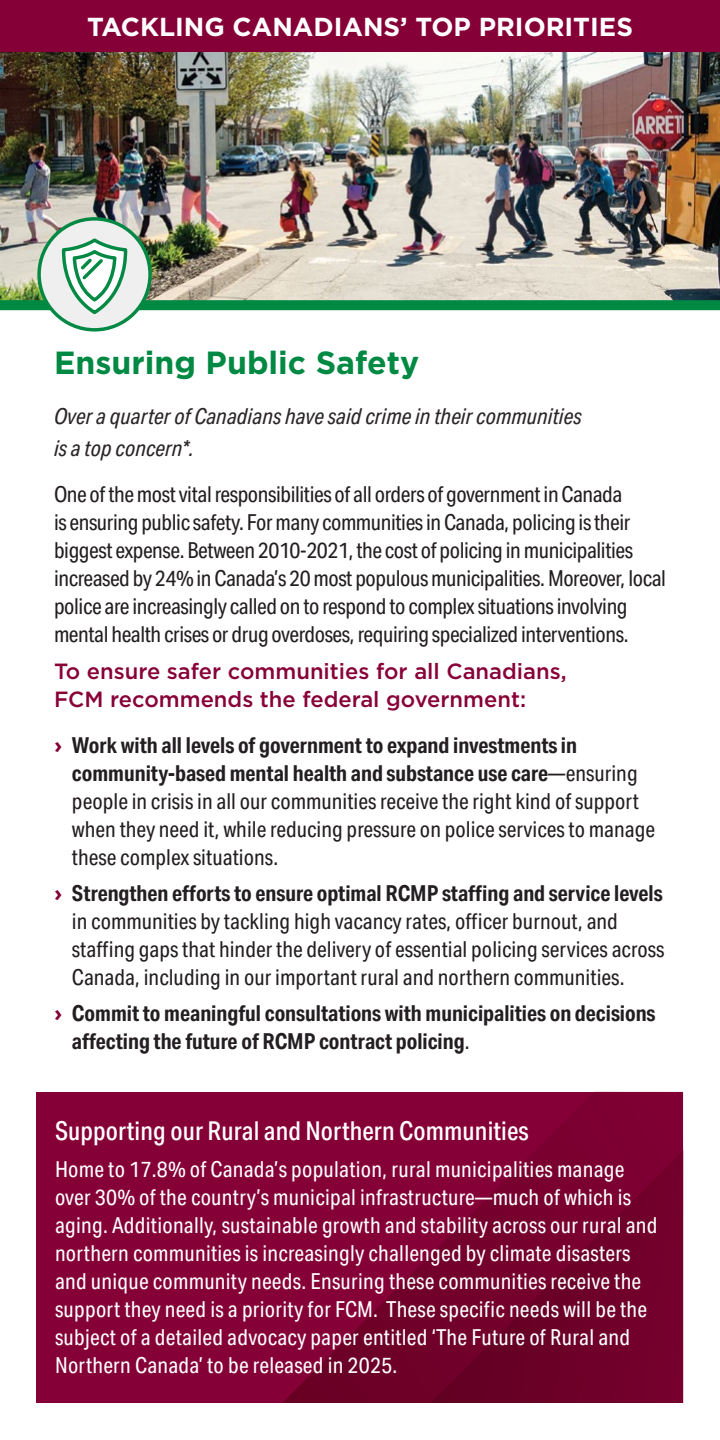
<style>
.page{position:relative;width:720px;height:1440px;background:#fff}
.page>*{position:absolute;margin:0;border:0;box-sizing:border-box;transform-origin:0 0}
.t1{font:700 32px "Gotham";color:#008942}
.XS_body_8pt{font:500 26px "Aktiv Grotesk Cd";color:#fff}
.t2{font:700 26px "Gotham";color:#fff}
.body{font:22px/28px "Aktiv Grotesk Cd";color:#231e21}
.XS_body_8pt-2{font:22px/28px "Aktiv Grotesk Cd";letter-spacing:.01em;color:#fff}
.body-2{font:22px/28px "Aktiv Grotesk Cd";letter-spacing:-.02em;color:#231e21}
.t3{font:700 22px/28px "Aktiv Grotesk Cd";color:#231e21}
.H3_new{font:500 22px/28px "Gotham HTF";color:#870038}
.Deck{font:italic 22px/32px "Aktiv Grotesk Cd";color:#2b2628}
.s1{font-family:"Gotham HTF";font-weight:700;color:#840037}
.s2{font-weight:700}
.s3{font-family:"Gotham HTF";color:#840037}
.s4{font-weight:400}
</style>
<div class="page">
<div style="left:36px;top:1092px;width:647px;height:310px;background:#860038"></div>
<svg style="left:536px;top:1092px;width:148px;height:58px"></svg>
<svg style="left:284px;top:1150px;width:400px;height:252px"></svg>
<img style="left:0;top:52px;width:720px;height:248px">
<div style="left:0;top:300px;width:720px;height:10px;background:#008942"></div>
<svg style="left:39px;top:219px;width:111px;height:111px;fill:#efefef"></svg>
<div style="left:37px;top:217px;width:115px;height:115px;border:3px solid #038944;border-radius:50%"></div>
<svg style="left:59px;top:236px;width:70px;height:81px"></svg>
<div style="left:0;top:0;width:720px;height:52px;background:#860038"></div>
<h1 class="t2" style="left:87px;top:10px;width:547px">TACKLING CANADIANS’ TOP PRIORITIES</h1>
<h2 class="t1" style="left:54px;top:342px;width:367px">Ensuring Public Safety</h2>
<p class="Deck" style="left:54px;top:401px;width:529px">Over a quarter of Canadians have said crime in their communities is a top concern*.</p>
<p class="body-2" style="left:54px;top:481px;width:614px">One of the most vital responsibilities of all orders of government in Canada<br>is ensuring public safety. For many communities in Canada, policing is their biggest expense. Between 2010-2021, the cost of policing in municipalities increased by 24% in Canada’s 20 most populous municipalities. Moreover, local police are increasingly called on to respond to complex situations involving mental health crises or drug overdoses, requiring specialized interventions.</p>
<p class="H3_new" style="left:54px;top:657px;width:514px">To ensure safer communities for all Canadians,<br>FCM recommends the federal government:</p>
<p class="body" style="left:72px;top:732px;width:585px;text-indent:-18px"><span class="s1">›</span> <span class="s2">Work with all levels of government to expand investments in community-based mental health and substance use care</span>—ensuring people in crisis in all our communities receive the right kind of support when they need it, while reducing pressure on police services to manage these complex situations.</p>
<p class="body" style="left:72px;top:879px;width:594px;text-indent:-18px"><span class="s1">›</span> <span class="s2">Strengthen efforts to ensure optimal RCMP staffing and service levels </span>in communities by tackling high vacancy rates, officer burnout, and staffing gaps that hinder the delivery of essential policing services across Canada, including in our important rural and northern communities.</p>
<p class="t3" style="left:72px;top:999px;width:585px;text-indent:-18px"><span class="s3">›</span> Commit to meaningful consultations with municipalities on decisions affecting the future of RCMP contract policing<span class="s4">.</span></p>
<p class="XS_body_8pt" style="left:55px;top:1116px;width:475px">Supporting our Rural and Northern Communities</p>
<p class="XS_body_8pt-2" style="left:55px;top:1155px;width:604px">Home to 17.8% of Canada’s population, rural municipalities manage over 30% of the country’s municipal infrastructure—much of which is aging. Additionally, sustainable growth and stability across our rural and northern communities is increasingly challenged by climate disasters and unique community needs. Ensuring these communities receive the support they need is a priority for FCM. These specific needs will be the subject of a detailed advocacy paper entitled ‘The Future of Rural and Northern Canada’ to be released in 2025.</p>
</div>
